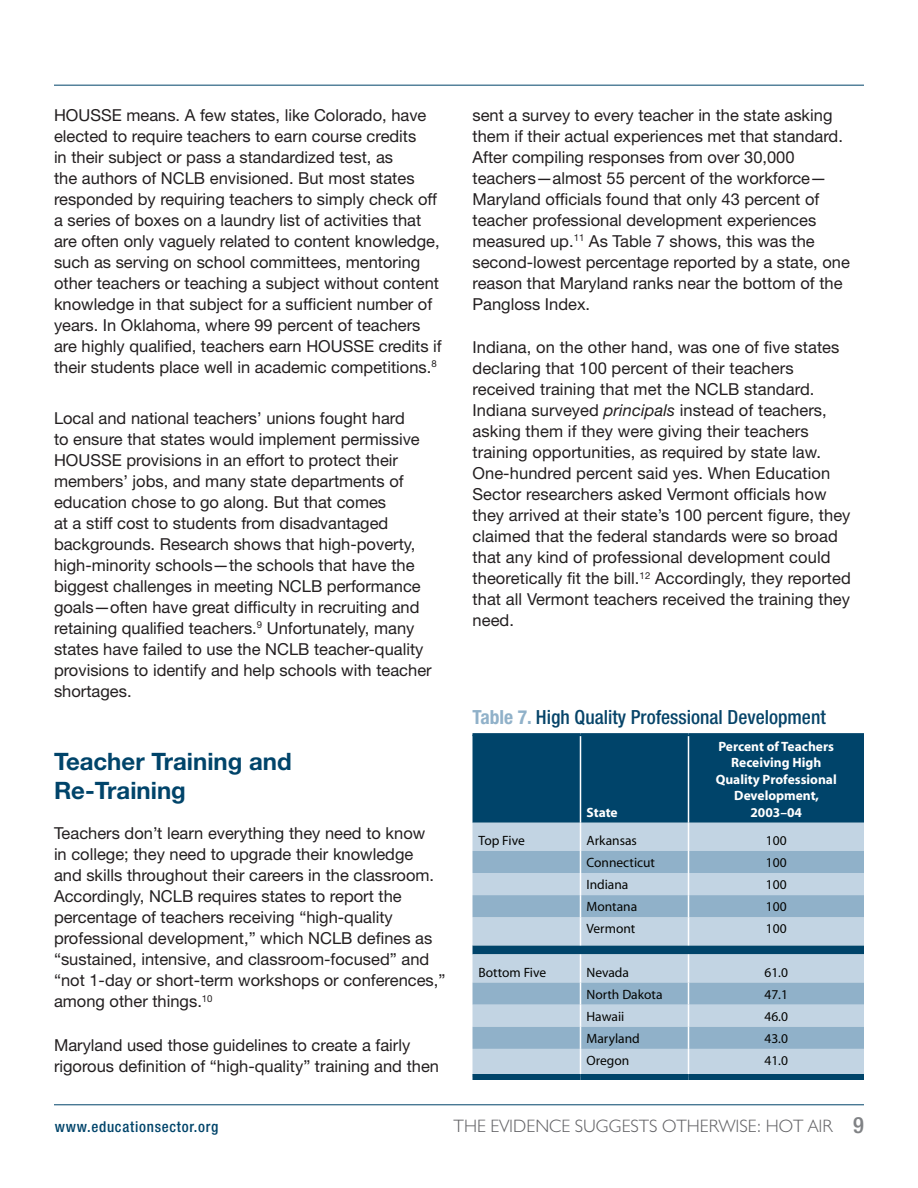
<style>
.page{position:relative;width:918px;height:1188px;background:#fff}
.page>*{position:absolute;margin:0;border:0;box-sizing:border-box;transform-origin:0 0}
.t1{font:700 24px/28.5px "Helvetica Neue";color:#00446a}
.t2{font:500 condensed 19.5px "Helvetica Neue";color:#064469}
.t3{font:300 18px "Humanist 521 BT";color:#636366}
.t4{font:16.5px/21px "Helvetica Neue";color:#231f20}
.t5{font:500 condensed 15px "Helvetica Neue";letter-spacing:.05em;color:#00446a}
.t6{font:13.5px "Myriad";color:#040503}
.t7{font:700 13.5px/16.5px "Myriad";color:#fff;text-align:center}
.s1{font-style:italic}
.s2{font-weight:700;color:#90b1c9}
</style>
<div class="page">
<hr style="left:54px;top:85px;width:810px;height:1px;background:#00446a">
<hr style="left:54px;top:1104px;width:810px;height:1px;background:#00446a">
<div style="left:472px;top:736px;width:392px;height:87px;background:#00446a"></div>
<div style="left:472px;top:823px;width:392px;height:251px;background:#c2d4e3"></div>
<svg style="left:472px;top:851px;width:392px;height:198px;background:#a4bed2"></svg>
<svg style="left:580px;top:823px;width:1px;height:122px"></svg>
<svg style="left:688px;top:823px;width:1px;height:122px"></svg>
<hr style="left:472px;top:733px;width:108px;height:3px;background:#00446a">
<hr style="left:580px;top:733px;width:108px;height:3px;background:#00446a">
<hr style="left:688px;top:733px;width:176px;height:3px;background:#00446a">
<hr style="left:580px;top:736px;width:1px;height:87px;background:#fff">
<hr style="left:688px;top:736px;width:1px;height:87px;background:#fff">
<svg style="left:580px;top:954px;width:1px;height:120px"></svg>
<svg style="left:688px;top:954px;width:1px;height:120px"></svg>
<div style="left:472px;top:1074px;width:108px;height:6px;background:#00446a"></div>
<div style="left:580px;top:1074px;width:108px;height:6px;background:#00446a"></div>
<div style="left:688px;top:1074px;width:176px;height:6px;background:#00446a"></div>
<p class="t4" style="left:54px;top:104px;width:389px">HOUSSE means. A few states, like Colorado, have elected to require teachers to earn course credits<br>in their subject or pass a standardized test, as<br>the authors of NCLB envisioned. But most states responded by requiring teachers to simply check off a series of boxes on a laundry list of activities that are often only vaguely related to content knowledge, such as serving on school committees, mentoring other teachers or teaching a subject without content knowledge in that subject for a sufficient number of years. In Oklahoma, where 99 percent of teachers are highly qualified, teachers earn HOUSSE credits if their students place well in academic competitions.<sup>8</sup></p>
<p class="t4" style="left:54px;top:407px;width:379px">Local and national teachers’ unions fought hard<br>to ensure that states would implement permissive HOUSSE provisions in an effort to protect their members’ jobs, and many state departments of education chose to go along. But that comes<br>at a stiff cost to students from disadvantaged backgrounds. Research shows that high-poverty, high-minority schools—the schools that have the biggest challenges in meeting NCLB performance goals—often have great difficulty in recruiting and retaining qualified teachers.<sup>9</sup> Unfortunately, many states have failed to use the NCLB teacher-quality provisions to identify and help schools with teacher shortages.</p>
<h1 class="t1" style="left:54px;top:747px;width:239px">Teacher Training and<br>Re-Training</h1>
<p class="t4" style="left:54px;top:823px;width:393px">Teachers don’t learn everything they need to know<br>in college; they need to upgrade their knowledge<br>and skills throughout their careers in the classroom.<br>Accordingly, NCLB requires states to report the percentage of teachers receiving “high-quality professional development,” which NCLB defines as “sustained, intensive, and classroom-focused” and “not 1-day or short-term workshops or conferences,” among other things.<sup>10</sup></p>
<p class="t4" style="left:54px;top:1034px;width:387px">Maryland used those guidelines to create a fairly rigorous definition of “high-quality” training and then</p>
<p class="t4" style="left:472px;top:104px;width:379px">sent a survey to every teacher in the state asking them if their actual experiences met that standard.<br>After compiling responses from over 30,000 teachers—almost 55 percent of the workforce— Maryland officials found that only 43 percent of teacher professional development experiences measured up.<sup>11</sup> As Table 7 shows, this was the second-lowest percentage reported by a state, one reason that Maryland ranks near the bottom of the Pangloss Index.</p>
<p class="t4" style="left:472px;top:337px;width:380px">Indiana, on the other hand, was one of five states declaring that 100 percent of their teachers received training that met the NCLB standard.<br>Indiana surveyed <span class="s1">principals</span> instead of teachers, asking them if they were giving their teachers training opportunities, as required by state law.<br>One-hundred percent said yes. When Education Sector researchers asked Vermont officials how they arrived at their state’s 100 percent figure, they claimed that the federal standards were so broad that any kind of professional development could theoretically fit the bill.<sup>12</sup> Accordingly, they reported that all Vermont teachers received the training they need.</p>
<p class="t2" style="left:472px;top:706px;width:355px"><span class="s2">Table 7.</span> High Quality Professional Development</p>
<p class="t7" style="left:586px;top:804px;width:33px">State</p>
<p class="t7" style="left:716px;top:738px;width:123px">Percent of Teachers<br>Receiving High<br>Quality Professional<br>Development,<br>2003–04</p>
<p class="t6" style="left:478px;top:834px;width:48px">Top Five</p>
<p class="t6" style="left:586px;top:834px;width:52px">Arkansas</p>
<p class="t6" style="left:766px;top:834px;width:22px">100</p>
<p class="t6" style="left:586px;top:856px;width:70px">Connecticut</p>
<p class="t6" style="left:766px;top:856px;width:22px">100</p>
<p class="t6" style="left:586px;top:878px;width:43px">Indiana</p>
<p class="t6" style="left:766px;top:878px;width:22px">100</p>
<p class="t6" style="left:586px;top:900px;width:52px">Montana</p>
<p class="t6" style="left:766px;top:900px;width:22px">100</p>
<p class="t6" style="left:586px;top:922px;width:50px">Vermont</p>
<p class="t6" style="left:766px;top:922px;width:22px">100</p>
<p class="t6" style="left:478px;top:965px;width:69px">Bottom Five</p>
<p class="t6" style="left:586px;top:965px;width:44px">Nevada</p>
<p class="t6" style="left:764px;top:965px;width:25px">61.0</p>
<p class="t6" style="left:586px;top:987px;width:78px">North Dakota</p>
<p class="t6" style="left:764px;top:987px;width:25px">47.1</p>
<p class="t6" style="left:586px;top:1010px;width:39px">Hawaii</p>
<p class="t6" style="left:764px;top:1010px;width:25px">46.0</p>
<p class="t6" style="left:586px;top:1032px;width:55px">Maryland</p>
<p class="t6" style="left:764px;top:1032px;width:25px">43.0</p>
<p class="t6" style="left:586px;top:1054px;width:44px">Oregon</p>
<p class="t6" style="left:764px;top:1054px;width:25px">41.0</p>
<p class="t5" style="left:55px;top:1117px;width:165px">www.educationsector.org</p>
<p class="t3" style="left:454px;top:1115px;width:380px">THE EVIDENCE SUGGESTS OTHERWISE: HOT AIR</p>
</div>
